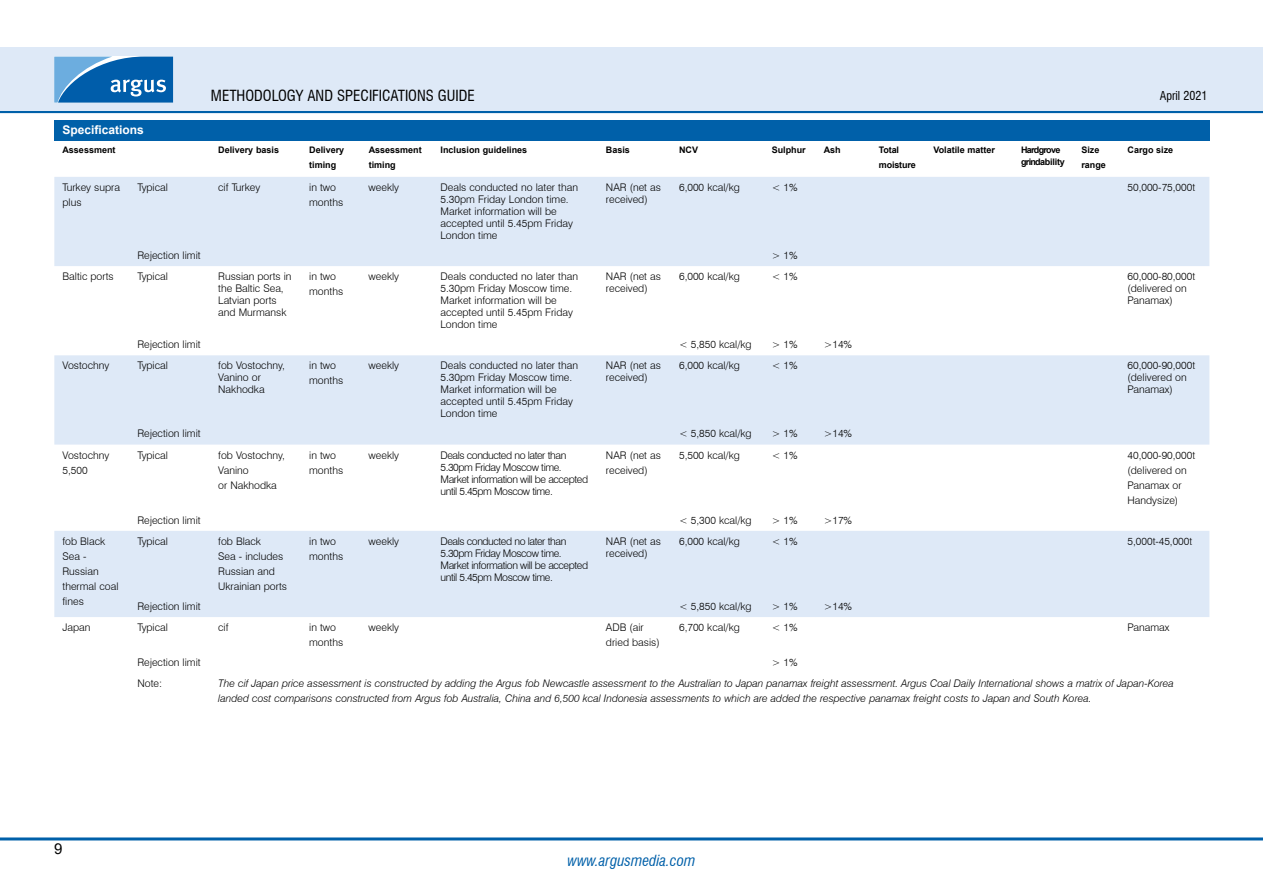
<style>
.page{position:relative;width:1263px;height:893px;background:#fff}
.page>*{position:absolute;margin:0;border:0;box-sizing:border-box;transform-origin:0 0}
.t1{font:condensed 15px "Swiss 721 BT";color:#000}
.t2{font:italic condensed 15px "Swiss 721 BT";color:#0060a9}
.t3{font:15px "Arial";color:#000}
.t4{font:700 12px "Arial";color:#fff}
.t5{font:condensed 12px "Swiss 721 BT";color:#000}
.t6{font:300 10.5px/12px "Swiss 721 BT";color:#000}
.t7{font:italic 300 10.5px/15px "Swiss 721 BT";color:#000}
.t8{font:300 10.5px/12px "Swiss 721 BT";letter-spacing:-.04em;color:#000}
.t9{font:700 9px/15px "Arial";color:#000}
.t10{font:700 9px/12px "Arial";letter-spacing:-.08em;color:#000}
.t11{font:700 9px/15px "Arial";letter-spacing:-.02em;color:#000}
</style>
<div class="page">
<hr style="left:0;top:110px;width:1263px;height:3px;background:#0060a9">
<div style="left:0;top:47px;width:1263px;height:64px;background:#dee9f7"></div>
<svg style="left:54px;top:57px;width:119px;height:46px;background:#317ebd"></svg>
<hr style="left:0;top:837px;width:1263px;height:3px;background:#0060a9">
<div style="left:54px;top:120px;width:1155px;height:20px;background:#0060a9"></div>
<svg style="left:54px;top:177px;width:1155px;height:440px;fill:#dee9f7"></svg>
<h1 class="t1" style="left:211px;top:87px;width:175px">METHODOLOGY AND SPECI FICATI</h1>
<h1 class="t1" style="left:408px;top:87px;width:68px">ONS GUIDE</h1>
<p class="t5" style="left:1160px;top:88px;width:49px">APRIL 2021</p>
<p class="t4" style="left:62px;top:122px;width:83px">Specifications</p>
<p class="t9" style="left:62px;top:142px;width:55px">Assessment</p>
<p class="t9" style="left:218px;top:142px;width:62px">Delivery basis</p>
<p class="t9" style="left:309px;top:142px;width:37px">Delivery timing</p>
<p class="t9" style="left:369px;top:142px;width:55px">Assessment timing</p>
<p class="t9" style="left:440px;top:142px;width:88px">Inclusion guidelines</p>
<p class="t9" style="left:606px;top:142px;width:26px">Basis</p>
<p class="t9" style="left:679px;top:142px;width:20px">NCV</p>
<p class="t9" style="left:772px;top:142px;width:36px">Sulphur</p>
<p class="t9" style="left:824px;top:142px;width:19px">Ash</p>
<p class="t11" style="left:879px;top:142px;width:38px">Total moisture</p>
<p class="t9" style="left:933px;top:142px;width:63px">Volatile matter</p>
<p class="t10" style="left:1021px;top:144px;width:45px">Hardgrove grindability</p>
<p class="t9" style="left:1081px;top:142px;width:26px">Size range</p>
<p class="t9" style="left:1127px;top:142px;width:47px">Cargo size</p>
<p class="t6" style="left:62px;top:180px;width:59px;line-height:15px">Turkey supra plus</p>
<p class="t6" style="left:137px;top:181px;width:32px">Typical</p>
<p class="t6" style="left:218px;top:181px;width:44px">cif Turkey</p>
<p class="t6" style="left:309px;top:180px;width:35px;line-height:15px">in two months</p>
<p class="t6" style="left:369px;top:181px;width:32px">weekly</p>
<p class="t6" style="left:440px;top:181px;width:139px">Deals conducted no later than<br>5.30pm Friday London time.<br>Market information will be accepted until 5.45pm Friday<br>London time</p>
<p class="t6" style="left:606px;top:181px;width:56px">NAR (net as received)</p>
<p class="t6" style="left:679px;top:181px;width:62px">6,000 kcal/kg</p>
<p class="t6" style="left:772px;top:181px;width:27px">&lt; 1%</p>
<p class="t6" style="left:1127px;top:181px;width:69px">50,000-75,000t</p>
<p class="t6" style="left:137px;top:249px;width:65px">Rejection limit</p>
<p class="t6" style="left:772px;top:249px;width:27px">&gt; 1%</p>
<p class="t6" style="left:62px;top:270px;width:53px">Baltic ports</p>
<p class="t6" style="left:137px;top:270px;width:32px">Typical</p>
<p class="t6" style="left:218px;top:270px;width:75px">Russian ports in the Baltic Sea,<br>Latvian ports and Murmansk</p>
<p class="t6" style="left:309px;top:269px;width:35px;line-height:15px">in two months</p>
<p class="t6" style="left:369px;top:270px;width:32px">weekly</p>
<p class="t6" style="left:440px;top:270px;width:139px">Deals conducted no later than<br>5.30pm Friday Moscow time.<br>Market information will be accepted until 5.45pm Friday<br>London time</p>
<p class="t6" style="left:606px;top:270px;width:56px">NAR (net as received)</p>
<p class="t6" style="left:679px;top:270px;width:62px">6,000 kcal/kg</p>
<p class="t6" style="left:772px;top:270px;width:27px">&lt; 1%</p>
<p class="t6" style="left:1127px;top:270px;width:69px">60,000-80,000t (delivered on<br>Panamax)</p>
<p class="t6" style="left:137px;top:338px;width:65px">Rejection limit</p>
<p class="t6" style="left:679px;top:338px;width:74px">&lt; 5,850 kcal/kg</p>
<p class="t6" style="left:772px;top:338px;width:27px">&gt; 1%</p>
<p class="t6" style="left:824px;top:338px;width:30px">&gt;14%</p>
<p class="t6" style="left:62px;top:360px;width:48px">Vostochny</p>
<p class="t6" style="left:137px;top:360px;width:32px">Typical</p>
<p class="t6" style="left:218px;top:360px;width:68px">fob Vostochny,<br>Vanino or<br>Nakhodka</p>
<p class="t6" style="left:309px;top:358px;width:35px;line-height:15px">in two months</p>
<p class="t6" style="left:369px;top:360px;width:32px">weekly</p>
<p class="t6" style="left:440px;top:360px;width:139px">Deals conducted no later than<br>5.30pm Friday Moscow time.<br>Market information will be accepted until 5.45pm Friday<br>London time</p>
<p class="t6" style="left:606px;top:360px;width:56px">NAR (net as received)</p>
<p class="t6" style="left:679px;top:360px;width:62px">6,000 kcal/kg</p>
<p class="t6" style="left:772px;top:360px;width:27px">&lt; 1%</p>
<p class="t6" style="left:1127px;top:360px;width:69px">60,000-90,000t (delivered on<br>Panamax)</p>
<p class="t6" style="left:137px;top:427px;width:65px">Rejection limit</p>
<p class="t6" style="left:679px;top:427px;width:74px">&lt; 5,850 kcal/kg</p>
<p class="t6" style="left:772px;top:427px;width:27px">&gt; 1%</p>
<p class="t6" style="left:824px;top:427px;width:30px">&gt;14%</p>
<p class="t6" style="left:62px;top:447px;width:48px;line-height:15px">Vostochny<br>5,500</p>
<p class="t6" style="left:137px;top:449px;width:32px">Typical</p>
<p class="t6" style="left:218px;top:447px;width:68px;line-height:15px">fob Vostochny,<br>Vanino<br>or Nakhodka</p>
<p class="t6" style="left:309px;top:447px;width:35px;line-height:15px">in two months</p>
<p class="t6" style="left:369px;top:449px;width:32px">weekly</p>
<p class="t8" style="left:440px;top:449px;width:149px">Deals conducted no later than<br>5.30pm Friday Moscow time.<br>Market information will be accepted until 5.45pm Moscow time.</p>
<p class="t6" style="left:606px;top:447px;width:56px;line-height:15px">NAR (net as received)</p>
<p class="t6" style="left:679px;top:449px;width:62px">5,500 kcal/kg</p>
<p class="t6" style="left:772px;top:449px;width:27px">&lt; 1%</p>
<p class="t6" style="left:1127px;top:447px;width:69px;line-height:15px">40,000-90,000t (delivered on<br>Panamax or<br>Handysize)</p>
<p class="t6" style="left:137px;top:514px;width:65px">Rejection limit</p>
<p class="t6" style="left:679px;top:514px;width:74px">&lt; 5,300 kcal/kg</p>
<p class="t6" style="left:772px;top:514px;width:27px">&gt; 1%</p>
<p class="t6" style="left:824px;top:514px;width:30px">&gt;17%</p>
<p class="t6" style="left:62px;top:534px;width:58px;line-height:15px">fob Black<br>Sea -<br>Russian thermal coal fines</p>
<p class="t6" style="left:137px;top:535px;width:32px">Typical</p>
<p class="t6" style="left:218px;top:534px;width:70px;line-height:15px">fob Black<br>Sea - includes<br>Russian and<br>Ukrainian ports</p>
<p class="t6" style="left:309px;top:534px;width:35px;line-height:15px">in two months</p>
<p class="t6" style="left:369px;top:535px;width:32px">weekly</p>
<p class="t8" style="left:440px;top:535px;width:149px">Deals conducted no later than<br>5.30pm Friday Moscow time.<br>Market information will be accepted until 5.45pm Moscow time.</p>
<p class="t6" style="left:606px;top:535px;width:56px">NAR (net as received)</p>
<p class="t6" style="left:679px;top:535px;width:62px">6,000 kcal/kg</p>
<p class="t6" style="left:772px;top:535px;width:27px">&lt; 1%</p>
<p class="t6" style="left:1127px;top:535px;width:66px">5,000t-45,000t</p>
<p class="t6" style="left:137px;top:600px;width:65px">Rejection limit</p>
<p class="t6" style="left:679px;top:600px;width:74px">&lt; 5,850 kcal/kg</p>
<p class="t6" style="left:772px;top:600px;width:27px">&gt; 1%</p>
<p class="t6" style="left:824px;top:600px;width:30px">&gt;14%</p>
<p class="t6" style="left:62px;top:621px;width:30px">Japan</p>
<p class="t6" style="left:137px;top:621px;width:32px">Typical</p>
<p class="t6" style="left:218px;top:621px;width:12px">cif</p>
<p class="t6" style="left:309px;top:620px;width:35px;line-height:15px">in two months</p>
<p class="t6" style="left:369px;top:621px;width:32px">weekly</p>
<p class="t6" style="left:606px;top:620px;width:55px;line-height:15px">ADB (air dried basis)</p>
<p class="t6" style="left:679px;top:621px;width:62px">6,700 kcal/kg</p>
<p class="t6" style="left:772px;top:621px;width:27px">&lt; 1%</p>
<p class="t6" style="left:1127px;top:621px;width:44px">Panamax</p>
<p class="t6" style="left:137px;top:656px;width:65px">Rejection limit</p>
<p class="t6" style="left:772px;top:656px;width:27px">&gt; 1%</p>
<p class="t6" style="left:137px;top:678px;width:26px">Note:</p>
<p class="t7" style="left:218px;top:676px;width:957px">The cif Japan price assessment is constructed by adding the Argus fob Newcastle assessment to the Australian to Japan panamax freight assessment. Argus Coal Daily International shows a matrix of Japan-Korea landed cost comparisons constructed from Argus fob Australia, China and 6,500 kcal Indonesia assessments to which are added the respective panamax freight costs to Japan and South Korea.</p>
<h1 class="t3" style="left:54px;top:838px;width:10px">9</h1>
<h1 class="t2" style="left:568px;top:851px;width:129px">www.argusmedia.com</h1>
</div>
